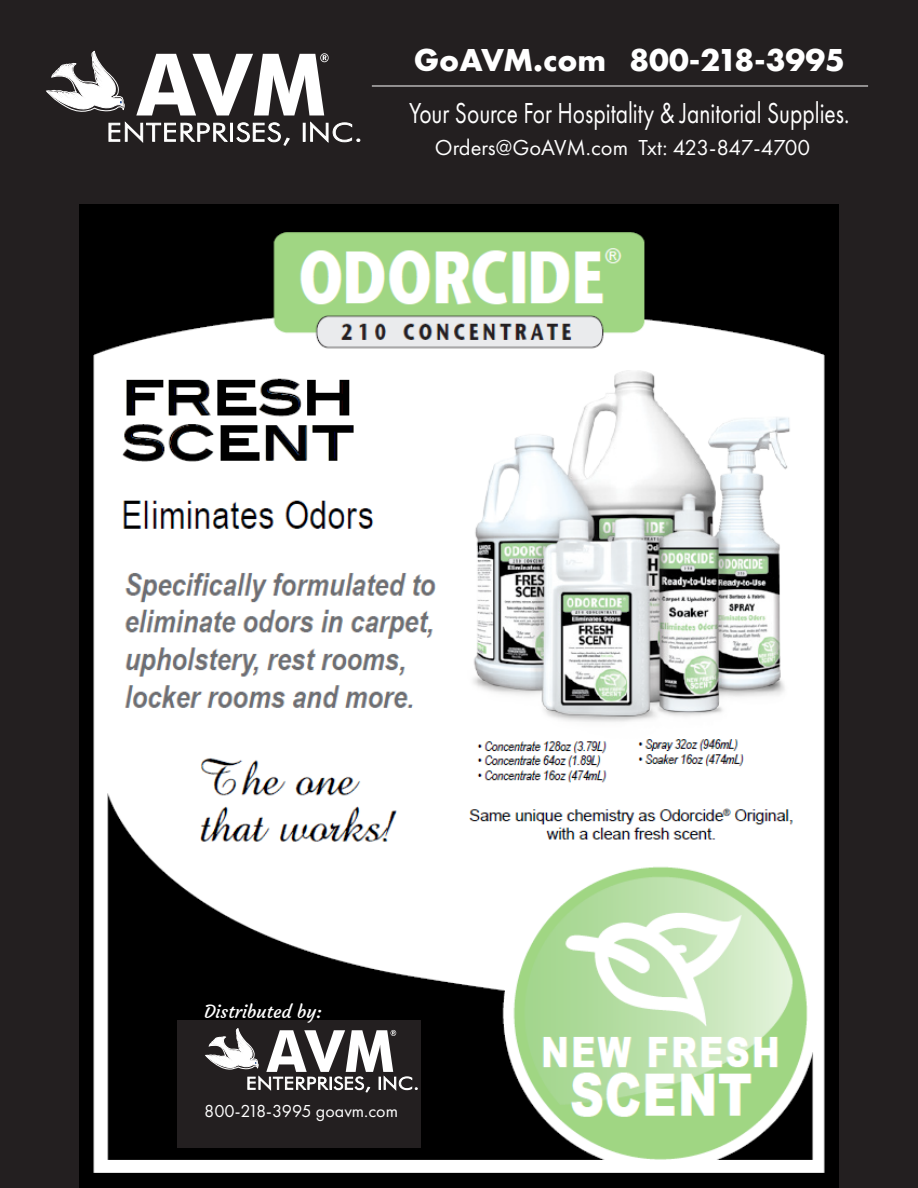
<style>
.page{position:relative;width:918px;height:1188px;background:#fff}
.page>*{position:absolute;margin:0;border:0;box-sizing:border-box;transform-origin:0 0}
.t1{font:700 33px "Futura PT";color:#fff}
.t2{font:30px "Futura PT";color:#fff;scale:.78 1}
.t3{font:22.5px "Futura PT";letter-spacing:-.005em;color:#fff}
.t4{font:18px "Futura PT";color:#fff}
.t5{font:18px "Courgette";color:#fff}
</style>
<div class="page">
<div style="left:0;top:4px;width:918px;height:1184px;background:#231f20"></div>
<img style="left:80px;top:204px;width:758px;height:984px">
<div style="left:177px;top:1020px;width:244px;height:128px;background:#231f20"></div>
<div style="left:0;top:0;width:918px;height:192px;background:#231f20"></div>
<svg style="left:46px;top:50px;width:315px;height:96px"></svg>
<hr style="left:372px;top:86px;width:496px;height:1px;background:#fff">
<svg style="left:205px;top:1028px;width:213px;height:65px"></svg>
<p class="t1" style="left:414px;top:39px;width:433px">GoAVM.com 800-218-3995</p>
<p class="t2" style="left:409px;top:96px;width:566px">Your Source For Hospitality &amp; Janitorial Supplies.</p>
<p class="t3" style="left:435px;top:134px;width:377px">Orders@GoAVM.com Txt: 423-847-4700</p>
<p class="t5" style="left:204px;top:1000px;width:119px">Distributed by:</p>
<p class="t4" style="left:204px;top:1100px;width:195px">800-218-3995 goavm.com</p>
</div>
